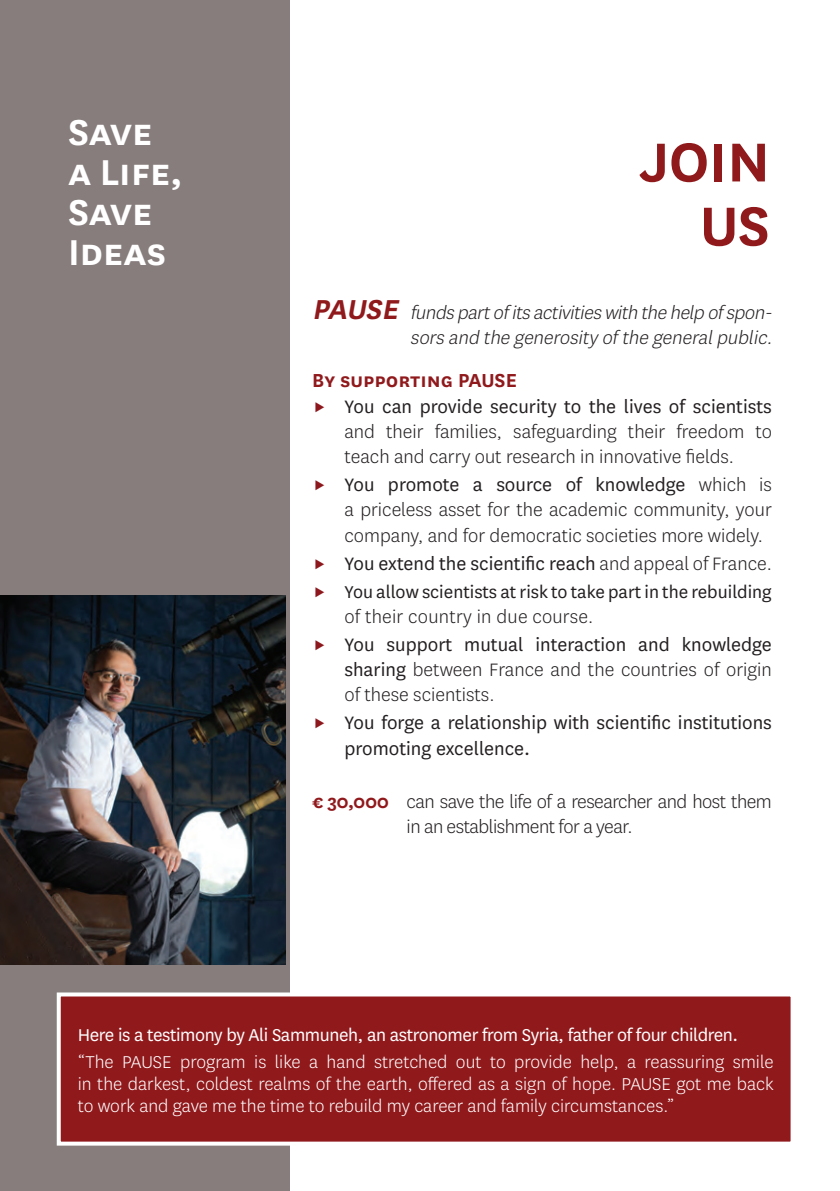
<style>
.page{position:relative;width:840px;height:1191px;background:#fff}
.page>*{position:absolute;margin:0;border:0;box-sizing:border-box;transform-origin:0 0}
.t1{font:600 64px/64px "National";color:#90191c;text-align:right}
.t2{font:600 42px/40px "National";letter-spacing:-.01em;color:#fff}
.t3{font:600 22px "National";color:#90191c}
.t4{font:300 21px/25.2px "National";color:#231f20;text-align:justify}
.t5{font:21px/25.2px "National";color:#231f20}
.t6{font:italic 300 21px/25.2px "National";color:#231f20;text-align:right}
.t7{font:300 21px/25.2px "National";letter-spacing:-.025em;color:#231f20}
.t8{font:300 20px/22px "National";color:#fff;text-align:justify}
.t9{font:20px "National";letter-spacing:-.02em;color:#fff}
.t10{font:20px "National";letter-spacing:-.01em;color:#231f20}
.s1{font-weight:600;font-size:32px;color:#90191c}
.s2{font-weight:400}
.s3{font-weight:300}
.s4{font-weight:600;color:#90191c}
</style>
<div class="page">
<div style="left:0;top:0;width:289px;height:1191px;background:#867d7c"></div>
<div style="left:59px;top:994px;width:733px;height:149px;background:#90191c"></div>
<div style="left:57px;top:992px;width:737px;height:153px;border:4px solid #fff"></div>
<img style="left:0;top:595px;width:285px;height:369px">
<h2 class="t2" style="left:68px;top:109px;width:116px">Save a Life,<br>Save<br>Ideas</h2>
<h1 class="t1" style="left:639px;top:126px;width:132px">JOIN<br>US</h1>
<p class="t6" style="left:312px;top:299px;width:465px"><span class="s1">PAUSE</span> fundspartof itsactivitieswith the help of spon&shy;sors and the generosity of the generalpublic.</p>
<p class="t3" style="left:312px;top:365px;width:206px">By supporting PAUSE</p>
<p class="t5" style="left:344px;top:393px;width:428px">You can provide security to the lives of scientists</p>
<p class="t4" style="left:344px;top:418px;width:428px">and their families, safeguarding their freedom to teach and carry out research in innovative fields.</p>
<p class="t4" style="left:344px;top:471px;width:429px"><span class="s2">You promote a source of knowledge</span> which is a priceless asset for the academic community, your company, and for democratic societies more widely.</p>
<p class="t5" style="left:344px;top:549px;width:428px">You extend the scientific reach <span class="s3">and appeal of France.</span></p>
<p class="t10" style="left:344px;top:578px;width:428px">You allow scientists at risk to take part in the rebuilding</p>
<p class="t4" style="left:344px;top:603px;width:250px">of their country in due course.</p>
<p class="t4" style="left:344px;top:631px;width:428px"><span class="s2">You support mutual interaction and knowledge sharing</span> between France and the countries of origin of these scientists.</p>
<p class="t5" style="left:344px;top:709px;width:428px">You forge a relationship with scientific institutions promoting excellence.</p>
<p class="t7" style="left:406px;top:788px;width:366px;text-indent:-94px"><span class="s4">€ 30,000</span> can save the life of a researcher and host them in an establishment for a year.</p>
<p class="t9" style="left:78px;top:1021px;width:661px">Here is a testimony by Ali Sammuneh, an astronomer from Syria, father of four children.</p>
<p class="t8" style="left:78px;top:1050px;width:697px">“The PAUSE program is like a hand stretched out to provide help, a reassuring smile in the darkest, coldest realms of the earth, offered as a sign of hope. PAUSE got me back to work and gave me the time to rebuild my career and family circumstances.”</p>
</div>
